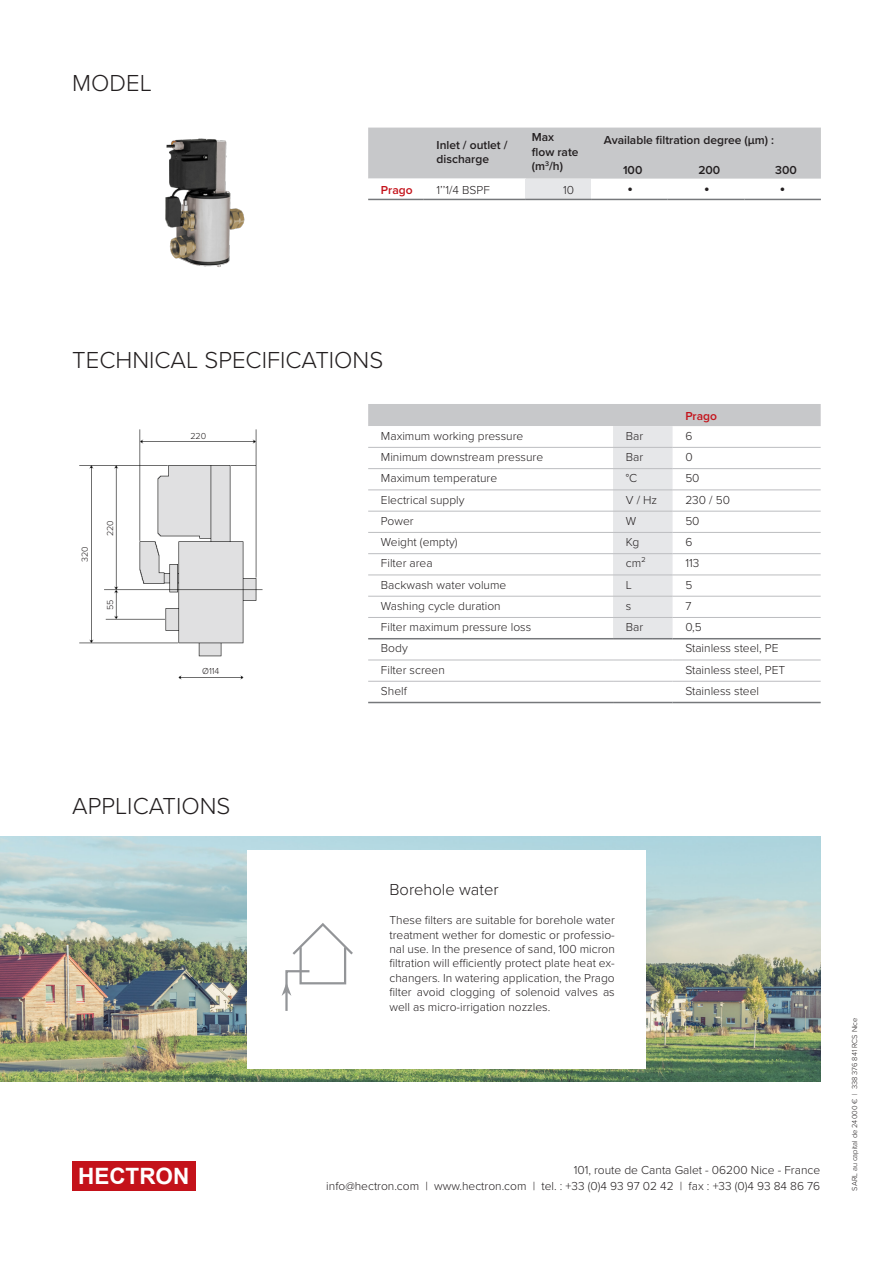
<style>
.page{position:relative;width:893px;height:1263px;background:#fff}
.page>*{position:absolute;margin:0;border:0;box-sizing:border-box;transform-origin:0 0}
.t1{font:300 24px "Proxima Nova";color:#231f20}
.t2{font:700 22.5px "Arial";color:#fff}
.t3{font:300 16.5px "Proxima Nova";color:#231f20}
.t4{font:300 12px/14.4px "Proxima Nova";color:#231f20;text-align:justify}
.t5{font:600 12px/14.4px "Proxima Nova";color:#231f20}
.t6{font:600 12px "Proxima Nova";color:#c4121a}
.t7{font:300 9px "Proxima Nova";color:#231f20}
.t8{font:300 7.5px "Proxima Nova";color:#231f20}
.t9{font:300 6px "Proxima Nova";color:#231f20}
</style>
<div class="page">
<img style="left:0;top:836px;width:821px;height:245px">
<div style="left:247px;top:850px;width:399px;height:219px;background:#fff"></div>
<svg style="left:368px;top:128px;width:453px;height:71px"></svg>
<div style="left:526px;top:179px;width:65px;height:20px;background:#e6e7e9"></div>
<hr style="left:368px;top:199px;width:56px;height:1px;background:#76787b">
<hr style="left:424px;top:199px;width:102px;height:1px;background:#76787b">
<hr style="left:526px;top:199px;width:65px;height:1px;background:#76787b">
<hr style="left:591px;top:199px;width:77px;height:1px;background:#76787b">
<hr style="left:668px;top:199px;width:76px;height:1px;background:#76787b">
<hr style="left:744px;top:199px;width:77px;height:1px;background:#76787b">
<svg style="left:368px;top:639px;width:305px;height:63px"></svg>
<svg style="left:368px;top:404px;width:453px;height:234px"></svg>
<hr style="left:368px;top:702px;width:245px;height:1px;background:#76787b">
<hr style="left:613px;top:702px;width:60px;height:1px;background:#76787b">
<hr style="left:673px;top:702px;width:148px;height:1px;background:#76787b">
<hr style="left:368px;top:638px;width:245px;height:1px;background:#76787b">
<hr style="left:613px;top:638px;width:60px;height:1px;background:#76787b">
<hr style="left:673px;top:638px;width:148px;height:1px;background:#76787b">
<hr style="left:368px;top:447px;width:245px;height:1px;background:#bcbdc0">
<hr style="left:613px;top:447px;width:60px;height:1px;background:#bcbdc0">
<hr style="left:673px;top:447px;width:148px;height:1px;background:#bcbdc0">
<hr style="left:368px;top:468px;width:245px;height:1px;background:#bcbdc0">
<hr style="left:613px;top:468px;width:60px;height:1px;background:#bcbdc0">
<hr style="left:673px;top:468px;width:148px;height:1px;background:#bcbdc0">
<hr style="left:368px;top:489px;width:245px;height:1px;background:#bcbdc0">
<hr style="left:613px;top:489px;width:60px;height:1px;background:#bcbdc0">
<hr style="left:673px;top:489px;width:148px;height:1px;background:#bcbdc0">
<hr style="left:368px;top:511px;width:245px;height:1px;background:#bcbdc0">
<hr style="left:613px;top:511px;width:60px;height:1px;background:#bcbdc0">
<hr style="left:673px;top:511px;width:148px;height:1px;background:#bcbdc0">
<hr style="left:368px;top:532px;width:245px;height:1px;background:#bcbdc0">
<hr style="left:613px;top:532px;width:60px;height:1px;background:#bcbdc0">
<hr style="left:673px;top:532px;width:148px;height:1px;background:#bcbdc0">
<hr style="left:368px;top:553px;width:245px;height:1px;background:#bcbdc0">
<hr style="left:613px;top:553px;width:60px;height:1px;background:#bcbdc0">
<hr style="left:673px;top:553px;width:148px;height:1px;background:#bcbdc0">
<hr style="left:368px;top:574px;width:245px;height:1px;background:#bcbdc0">
<hr style="left:613px;top:574px;width:60px;height:1px;background:#bcbdc0">
<hr style="left:673px;top:574px;width:148px;height:1px;background:#bcbdc0">
<hr style="left:368px;top:596px;width:245px;height:1px;background:#bcbdc0">
<hr style="left:613px;top:596px;width:60px;height:1px;background:#bcbdc0">
<hr style="left:673px;top:596px;width:148px;height:1px;background:#bcbdc0">
<hr style="left:368px;top:617px;width:245px;height:1px;background:#bcbdc0">
<hr style="left:613px;top:617px;width:60px;height:1px;background:#bcbdc0">
<hr style="left:673px;top:617px;width:148px;height:1px;background:#bcbdc0">
<hr style="left:368px;top:660px;width:245px;height:1px;background:#bcbdc0">
<hr style="left:613px;top:660px;width:60px;height:1px;background:#bcbdc0">
<hr style="left:673px;top:660px;width:148px;height:1px;background:#bcbdc0">
<hr style="left:368px;top:681px;width:245px;height:1px;background:#bcbdc0">
<hr style="left:613px;top:681px;width:60px;height:1px;background:#bcbdc0">
<hr style="left:673px;top:681px;width:148px;height:1px;background:#bcbdc0">
<div style="left:72px;top:1162px;width:124px;height:29px;background:#c4121a"></div>
<img style="left:79px;top:429px;width:184px;height:250px">
<img style="left:165px;top:138px;width:80px;height:129px">
<div style="left:299px;top:946px;width:47px;height:38px;border:2px solid #939598"></div>
<svg style="left:292px;top:923px;width:61px;height:34px"></svg>
<hr style="left:285px;top:992px;width:3px;height:19px;background:#939598">
<svg style="left:282px;top:969px;width:30px;height:27px"></svg>
<p class="t1" style="left:72px;top:65px;width:81px">MODEL</p>
<p class="t5" style="left:437px;top:137px;width:73px">Inlet / outlet / discharge</p>
<p class="t5" style="left:532px;top:130px;width:48px">Max flow rate (m<sup>3</sup>/h)</p>
<p class="t5" style="left:604px;top:133px;width:172px">Available filtration degree (µm) :</p>
<p class="t5" style="left:623px;top:163px;width:21px">100</p>
<p class="t5" style="left:698px;top:163px;width:23px">200</p>
<p class="t5" style="left:775px;top:163px;width:23px">300</p>
<p class="t6" style="left:381px;top:181px;width:33px">Prago</p>
<p class="t4" style="left:437px;top:182px;width:55px">1’’1/4 BSPF</p>
<p class="t4" style="left:563px;top:182px;width:12px">10</p>
<p class="t9" style="left:628px;top:185px;width:6px">●</p>
<p class="t9" style="left:705px;top:185px;width:6px">●</p>
<p class="t9" style="left:780px;top:185px;width:6px">●</p>
<p class="t1" style="left:72px;top:342px;width:313px">TECHNICAL SPECIFICATIONS</p>
<p class="t6" style="left:685px;top:407px;width:33px">Prago</p>
<p class="t7" style="left:78px;top:562px;width:17px;rotate:-90deg">320</p>
<p class="t7" style="left:104px;top:536px;width:17px;rotate:-90deg">220</p>
<p class="t7" style="left:104px;top:610px;width:12px;rotate:-90deg">55</p>
<p class="t7" style="left:190px;top:430px;width:17px">220</p>
<p class="t7" style="left:202px;top:664px;width:19px">Ø114</p>
<p class="t4" style="left:381px;top:428px;width:144px">Maximum working pressure</p>
<p class="t4" style="left:626px;top:428px;width:19px">Bar</p>
<p class="t4" style="left:685px;top:428px;width:9px">6</p>
<p class="t4" style="left:381px;top:449px;width:164px">Minimum downstream pressure</p>
<p class="t4" style="left:626px;top:449px;width:19px">Bar</p>
<p class="t4" style="left:685px;top:449px;width:9px">0</p>
<p class="t4" style="left:381px;top:470px;width:118px">Maximum temperature</p>
<p class="t4" style="left:626px;top:470px;width:13px">°C</p>
<p class="t4" style="left:685px;top:470px;width:16px">50</p>
<p class="t4" style="left:381px;top:492px;width:85px">Electrical supply</p>
<p class="t4" style="left:626px;top:492px;width:33px">V / Hz</p>
<p class="t4" style="left:685px;top:492px;width:46px">230 / 50</p>
<p class="t4" style="left:381px;top:513px;width:34px">Power</p>
<p class="t4" style="left:626px;top:513px;width:12px">W</p>
<p class="t4" style="left:685px;top:513px;width:16px">50</p>
<p class="t4" style="left:381px;top:534px;width:78px">Weight (empty)</p>
<p class="t4" style="left:626px;top:534px;width:15px">Kg</p>
<p class="t4" style="left:685px;top:534px;width:9px">6</p>
<p class="t4" style="left:381px;top:555px;width:53px">Filter area</p>
<p class="t4" style="left:626px;top:555px;width:22px">cm²</p>
<p class="t4" style="left:685px;top:555px;width:15px">113</p>
<p class="t4" style="left:381px;top:577px;width:127px">Backwash water volume</p>
<p class="t4" style="left:626px;top:577px;width:8px">L</p>
<p class="t4" style="left:685px;top:577px;width:8px">5</p>
<p class="t4" style="left:381px;top:598px;width:121px">Washing cycle duration</p>
<p class="t4" style="left:626px;top:598px;width:7px">s</p>
<p class="t4" style="left:685px;top:598px;width:8px">7</p>
<p class="t4" style="left:381px;top:619px;width:152px">Filter maximum pressure loss</p>
<p class="t4" style="left:626px;top:619px;width:19px">Bar</p>
<p class="t4" style="left:685px;top:619px;width:18px">0,5</p>
<p class="t4" style="left:381px;top:641px;width:28px">Body</p>
<p class="t4" style="left:685px;top:641px;width:95px">Stainless steel, PE</p>
<p class="t4" style="left:381px;top:662px;width:65px">Filter screen</p>
<p class="t4" style="left:685px;top:662px;width:101px">Stainless steel, PET</p>
<p class="t4" style="left:381px;top:683px;width:28px">Shelf</p>
<p class="t4" style="left:685px;top:683px;width:75px">Stainless steel</p>
<p class="t1" style="left:72px;top:788px;width:160px">APPLICATIONS</p>
<p class="t2" style="left:78px;top:1161px;width:113px">HECTRON</p>
<p class="t3" style="left:389px;top:878px;width:111px">Borehole water</p>
<p class="t4" style="left:389px;top:912px;width:227px">These filters are suitable for borehole water treatment wether for domestic or professio&shy;nal use. In the presence of sand, 100 micron filtration will efficiently protect plate heat ex&shy;changers. In watering application, the Prago filter avoid clogging of solenoid valves as well as micro-irrigation nozzles.</p>
<p class="t4" style="left:574px;top:1162px;width:248px">101, route de Canta Galet - 06200 Nice - France</p>
<p class="t4" style="left:326px;top:1178px;width:495px">info@hectron.com | www.hectron.com | tel. : +33 (0)4 93 97 02 42 | fax : +33 (0)4 93 84 86 76</p>
<p class="t8" style="left:849px;top:1190px;width:174px;rotate:-90deg">SARL au capital de 24000 € | 338 376 841 RCS Nice</p>
</div>
